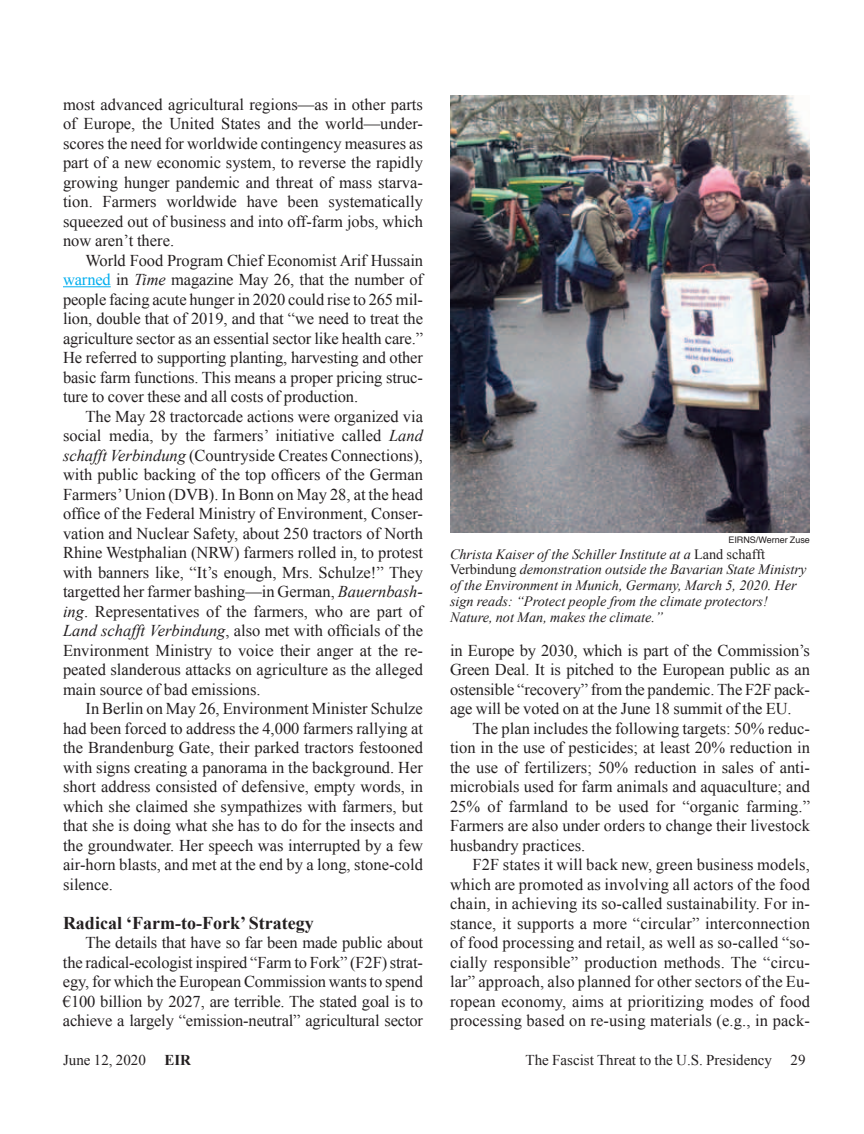
<style>
.page{position:relative;width:864px;height:1134px;background:#fff}
.page>*{position:absolute;margin:0;border:0;box-sizing:border-box;transform-origin:0 0}
.t1{font:700 18px "Times New Roman";color:#231f20}
.t2{font:16.5px/19.5px "Times New Roman";color:#231f20;text-align:justify}
.t3{font:15px "Times New Roman";color:#231f20}
.t4{font:italic 14.25px/15.8px "Times New Roman";color:#231f20}
.t5{font:9px "Helvetica";color:#231f20}
.s1{color:#00aeef}
.s2{font-style:italic}
.s3{font-style:normal}
.s4{font-weight:700}
</style>
<div class="page">
<hr style="left:63px;top:286px;width:48px;height:1px;background:#00aeef">
<img style="left:450px;top:95px;width:360px;height:437px">
<p class="t2" style="left:63px;top:94px;width:362px">most advanced agricultural regions—as in other parts of Europe, the United States and the world—under&shy;scores the need for worldwide contingency measures as part of a new economic system, to reverse the rapidly growing hunger pandemic and threat of mass starva&shy;tion. Farmers worldwide have been systematically squeezed out of business and into off-farm jobs, which now aren’t there.</p>
<p class="t2" style="left:63px;top:250px;width:362px;text-indent:23px">World Food Program Chief Economist Arif Hussain <span class="s1">warned</span> in <span class="s2">Time</span> magazine May 26, that the number of people facing acute hunger in 2020 could rise to 265 mil&shy;lion, double that of 2019, and that “we need to treat the agriculture sector as an essential sector like health care.” He referred to supporting planting, harvesting and other basic farm functions. This means a proper pricing struc&shy;ture to cover these and all costs of production.</p>
<p class="t2" style="left:63px;top:406px;width:362px;text-indent:23px">The May 28 tractorcade actions were organized via social media, by the farmers’ initiative called <span class="s2">Land schafft Verbindung</span> (Countryside Creates Connections), with public backing of the top officers of the German Farmers’ Union (DVB). In Bonn on May 28, at the head office of the Federal Ministry of Environment, Conser&shy;vation and Nuclear Safety, about 250 tractors of North Rhine Westphalian (NRW) farmers rolled in, to protest with banners like, “It’s enough, Mrs. Schulze!” They targetted her farmer bashing—in German, <span class="s2">Bauernbash&shy;ing</span>. Representatives of the farmers, who are part of <span class="s2">Land schafft Verbindung</span>, also met with officials of the Environment Ministry to voice their anger at the re&shy;peated slanderous attacks on agriculture as the alleged main source of bad emissions.</p>
<p class="t2" style="left:63px;top:699px;width:362px;text-indent:23px">In Berlin on May 26, Environment Minister Schulze had been forced to address the 4,000 farmers rallying at the Brandenburg Gate, their parked tractors festooned with signs creating a panorama in the background. Her short address consisted of defensive, empty words, in which she claimed she sympathizes with farmers, but that she is doing what she has to do for the insects and the groundwater. Her speech was interrupted by a few air-horn blasts, and met at the end by a long, stone-cold silence.</p>
<p class="t1" style="left:63px;top:910px;width:252px">Radical ‘Farm-to-Fork’ Strategy</p>
<p class="t2" style="left:63px;top:932px;width:362px;text-indent:23px">The details that have so far been made public about the radical-ecologist inspired “Farm to Fork” (F2F) strat&shy;egy, for which the European Commission wants to spend €100 billion by 2027, are terrible. The stated goal is to achieve a largely “emission-neutral” agricultural sector</p>
<p class="t5" style="left:728px;top:533px;width:83px">EIRNS/Werner Zuse</p>
<p class="t4" style="left:450px;top:546px;width:358px">Christa Kaiser of the Schiller Institute at a <span class="s3">Land schafft Verbindung</span> demonstration outside the Bavarian State Ministry of the Environment in Munich, Germany, March 5, 2020. Her sign reads: “Protect people from the climate protectors!<br>Nature, not Man, makes the climate.”</p>
<p class="t2" style="left:450px;top:640px;width:362px">in Europe by 2030, which is part of the Commission’s Green Deal. It is pitched to the European public as an ostensible “recovery” from the pandemic. The F2F pack&shy;age will be voted on at the June 18 summit of the EU.</p>
<p class="t2" style="left:450px;top:718px;width:362px;text-indent:23px">The plan includes the following targets: 50% reduc&shy;tion in the use of pesticides; at least 20% reduction in the use of fertilizers; 50% reduction in sales of anti&shy;microbials used for farm animals and aquaculture; and 25% of farmland to be used for “organic farming.” Farmers are also under orders to change their livestock husbandry practices.</p>
<p class="t2" style="left:450px;top:855px;width:362px;text-indent:23px">F2F states it will back new, green business models, which are promoted as involving all actors of the food chain, in achieving its so-called sustainability. For in&shy;stance, it supports a more “circular” interconnection of food processing and retail, as well as so-called “so&shy;cially responsible” production methods. The “circu&shy;lar” approach, also planned for other sectors of the Eu&shy;ropean economy, aims at prioritizing modes of food processing based on re-using materials (e.g., in pack-</p>
<p class="t3" style="left:63px;top:1050px;width:130px">June 12, 2020 <span class="s4">EIR</span></p>
<p class="t3" style="left:526px;top:1050px;width:281px">The Fascist Threat to the U.S. Presidency 29</p>
</div>
